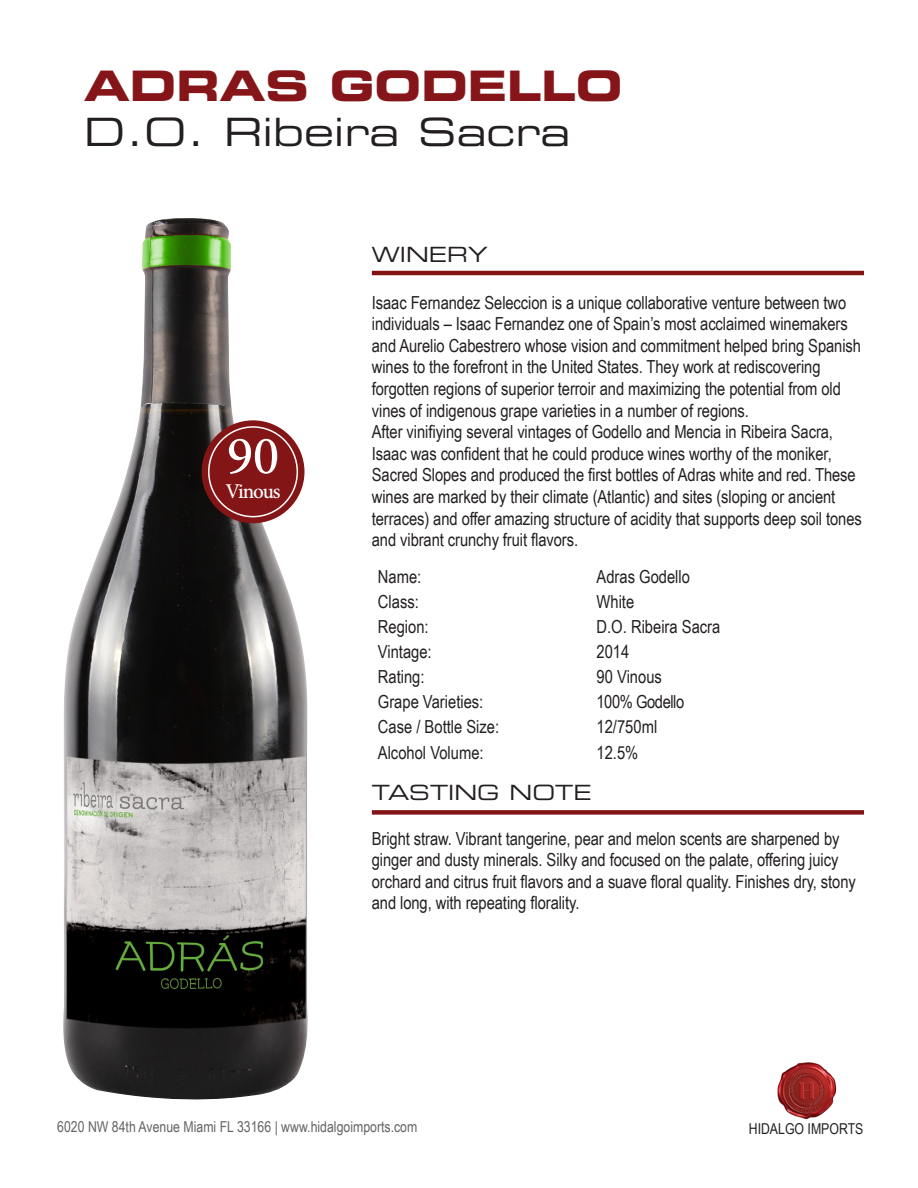
<style>
.page{position:relative;width:918px;height:1188px;background:#fff}
.page>*{position:absolute;margin:0;border:0;box-sizing:border-box;transform-origin:0 0}
.t1{font:500 54px "Minion Pro";color:#fff}
.t2{font:42px "Eurostile LT Std Bold Ex 2";color:#851518}
.t3{font:39px "Eurostile LT Std Ex 2";color:#231f20}
.t4{font:21px "Eurostile LT Std Ex 2";color:#231f20}
.t5{font:500 21px "Minion Pro";letter-spacing:-.055em;color:#fff}
.t6{font:18px/21.6px "Arial Narrow";letter-spacing:-.005em;color:#231f20}
.t7{font:18px "Arial Narrow";letter-spacing:-.025em;color:#231f20}
.t8{font:15px "Arial Narrow";color:#231f20}
</style>
<div class="page">
<div style="left:372px;top:810px;width:492px;height:5px;background:#821416"></div>
<hr style="left:372px;top:271px;width:492px;height:4px;background:#821416">
<img style="left:777px;top:1062px;width:60px;height:58px">
<img style="left:63px;top:218px;width:245px;height:882px">
<div style="left:202px;top:420px;width:102px;height:103px;background:#841517;border-radius:50%"></div>
<div style="left:208px;top:426px;width:90px;height:91px;border:2px solid #fff;border-radius:50%"></div>
<p class="t2" style="left:84px;top:56px;width:540px">ADRAS GODELLO</p>
<p class="t3" style="left:84px;top:105px;width:488px">D.O. Ribeira Sacra</p>
<p class="t1" style="left:227px;top:419px;width:54px">90</p>
<p class="t5" style="left:225px;top:477px;width:57px">Vinous</p>
<p class="t4" style="left:372px;top:240px;width:118px">WINERY</p>
<p class="t6" style="left:372px;top:291px;width:491px">Isaac Fernandez Seleccion is a unique collaborative venture between two individuals – Isaac Fernandez one of Spain’s most acclaimed winemakers and Aurelio Cabestrero whose vision and commitment helped bring Spanish wines to the forefront in the United States. They work at rediscovering forgotten regions of superior terroir and maximizing the potential from old vines of indigenous grape varieties in a number of regions.</p>
<p class="t6" style="left:372px;top:420px;width:492px">After vinifiying several vintages of Godello and Mencia in Ribeira Sacra, Isaac was confident that he could produce wines worthy of the moniker, Sacred Slopes and produced the first bottles of Adras white and red. These wines are marked by their climate (Atlantic) and sites (sloping or ancient terraces) and offer amazing structure of acidity that supports deep soil tones and vibrant crunchy fruit flavors.</p>
<p class="t6" style="left:378px;top:565px;width:45px">Name:</p>
<p class="t6" style="left:597px;top:565px;width:95px">Adras Godello</p>
<p class="t6" style="left:378px;top:590px;width:43px">Class:</p>
<p class="t6" style="left:597px;top:590px;width:39px">White</p>
<p class="t6" style="left:378px;top:615px;width:52px">Region:</p>
<p class="t6" style="left:597px;top:615px;width:125px">D.O. Ribeira Sacra</p>
<p class="t6" style="left:378px;top:640px;width:55px">Vintage:</p>
<p class="t6" style="left:597px;top:640px;width:34px">2014</p>
<p class="t6" style="left:378px;top:665px;width:48px">Rating:</p>
<p class="t6" style="left:597px;top:665px;width:67px">90 Vinous</p>
<p class="t6" style="left:378px;top:691px;width:107px">Grape Varieties:</p>
<p class="t7" style="left:597px;top:689px;width:89px">100% Godello</p>
<p class="t6" style="left:378px;top:716px;width:123px">Case / Bottle Size:</p>
<p class="t6" style="left:597px;top:716px;width:62px">12/750ml</p>
<p class="t6" style="left:378px;top:741px;width:107px">Alcohol Volume:</p>
<p class="t6" style="left:597px;top:741px;width:43px">12.5%</p>
<p class="t4" style="left:372px;top:778px;width:221px">TASTING NOTE</p>
<p class="t6" style="left:372px;top:827px;width:485px">Bright straw. Vibrant tangerine, pear and melon scents are sharpened by ginger and dusty minerals. Silky and focused on the palate, offering juicy orchard and citrus fruit flavors and a suave floral quality. Finishes dry, stony and long, with repeating florality.</p>
<p class="t8" style="left:57px;top:1116px;width:362px">6020 NW 84th Avenue Miami FL 33166 | www.hidalgoimports.com</p>
<p class="t8" style="left:749px;top:1118px;width:116px">HIDALGO IMPORTS</p>
</div>
